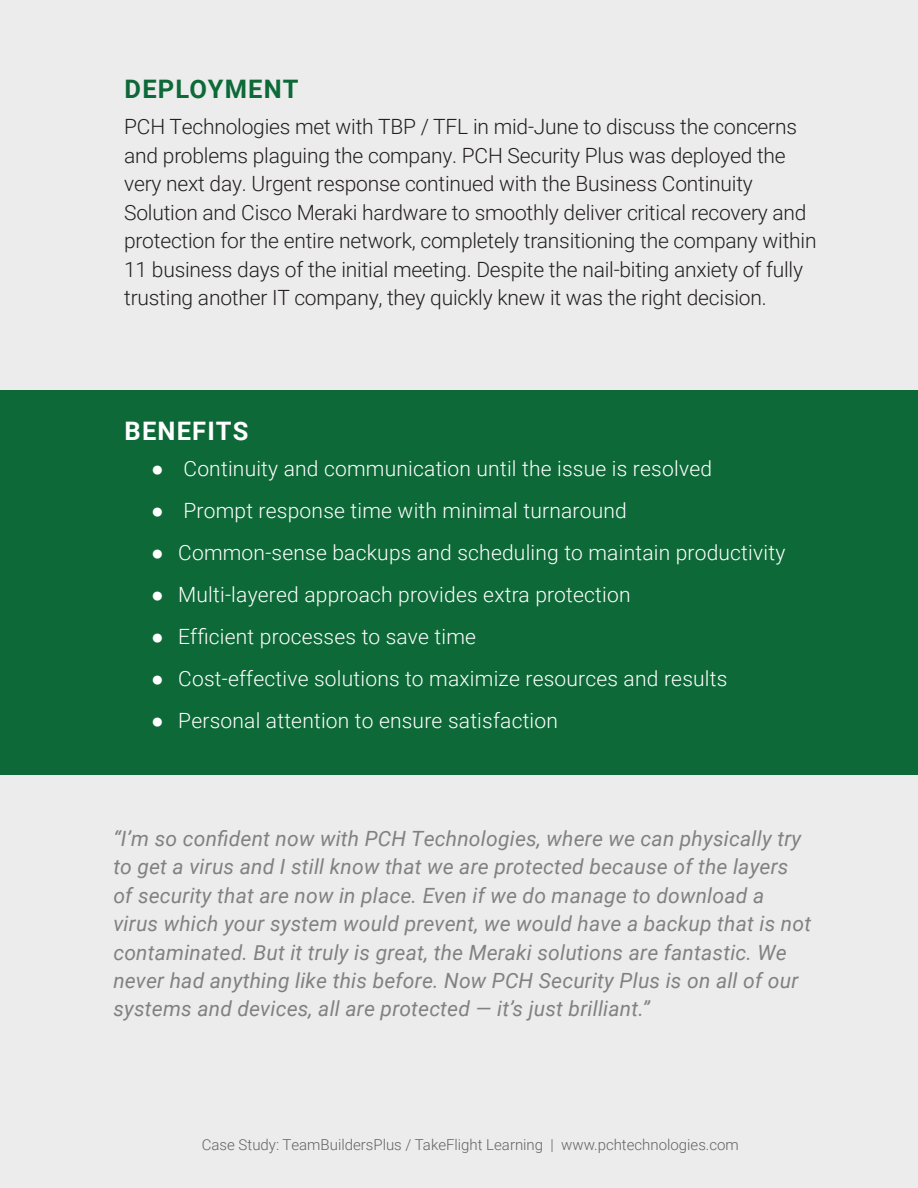
<style>
.page{position:relative;width:918px;height:1188px;background:#ececec}
.page>*{position:absolute;margin:0;border:0;box-sizing:border-box;transform-origin:0 0}
.t1{font:700 25.5px "Roboto";letter-spacing:.045em;color:#0d6937}
.t2{font:700 25.5px "Roboto";letter-spacing:.045em;color:#fff}
.t3{font:300 21px/28.5px "Roboto";letter-spacing:-.01em;color:#231f20}
.t4{font:italic 21px/28.5px "Roboto";letter-spacing:.01em;color:#808180}
.t5{font:300 21px "Roboto";letter-spacing:.01em;color:#fff}
.t6{font:300 15px "Roboto";color:#636366}
.s1{font-family:"Arial";font-weight:400}
</style>
<div class="page">
<div style="left:0;top:390px;width:918px;height:384px;background:#0d6937"></div>
<p class="t1" style="left:125px;top:71px;width:176px">DEPLOYMENT</p>
<p class="t3" style="left:124px;top:112px;width:694px">PCH Technologies met with TBP / TFL in mid-June to discuss the concerns and problems plaguing the company. PCH Security Plus was deployed the very next day. Urgent response continued with the Business Continuity Solution and Cisco Meraki hardware to smoothly deliver critical recovery and protection for the entire network, completely transitioning the company within 11 business days of the initial meeting. Despite the nail-biting anxiety of fully trusting another IT company, they quickly knew it was the right decision.</p>
<p class="t2" style="left:125px;top:413px;width:125px">BENEFITS</p>
<p class="t5" style="left:151px;top:454px;width:562px"><span class="s1">●</span> Continuity and communication until the issue is resolved</p>
<p class="t5" style="left:151px;top:496px;width:477px"><span class="s1">●</span> Prompt response time with minimal turnaround</p>
<p class="t5" style="left:151px;top:538px;width:636px"><span class="s1">●</span> Common-sense backups and scheduling to maintain productivity</p>
<p class="t5" style="left:151px;top:580px;width:481px"><span class="s1">●</span> Multi-layered approach provides extra protection</p>
<p class="t5" style="left:151px;top:622px;width:326px"><span class="s1">●</span> Efficient processes to save time</p>
<p class="t5" style="left:151px;top:664px;width:578px"><span class="s1">●</span> Cost-effective solutions to maximize resources and results</p>
<p class="t5" style="left:151px;top:706px;width:408px"><span class="s1">●</span> Personal attention to ensure satisfaction</p>
<p class="t4" style="left:113px;top:823px;width:699px">“I’m so confident now with PCH Technologies, where we can physically try to get a virus and I still know that we are protected because of the layers of security that are now in place. Even if we do manage to download a virus which your system would prevent, we would have a backup that is not contaminated. But it truly is great, the Meraki solutions are fantastic. We never had anything like this before. Now PCH Security Plus is on all of our systems and devices, all are protected — it’s just brilliant.”</p>
<p class="t6" style="left:202px;top:1134px;width:539px">Case Study: TeamBuildersPlus / TakeFlight Learning | www.pchtechnologies.com</p>
</div>
